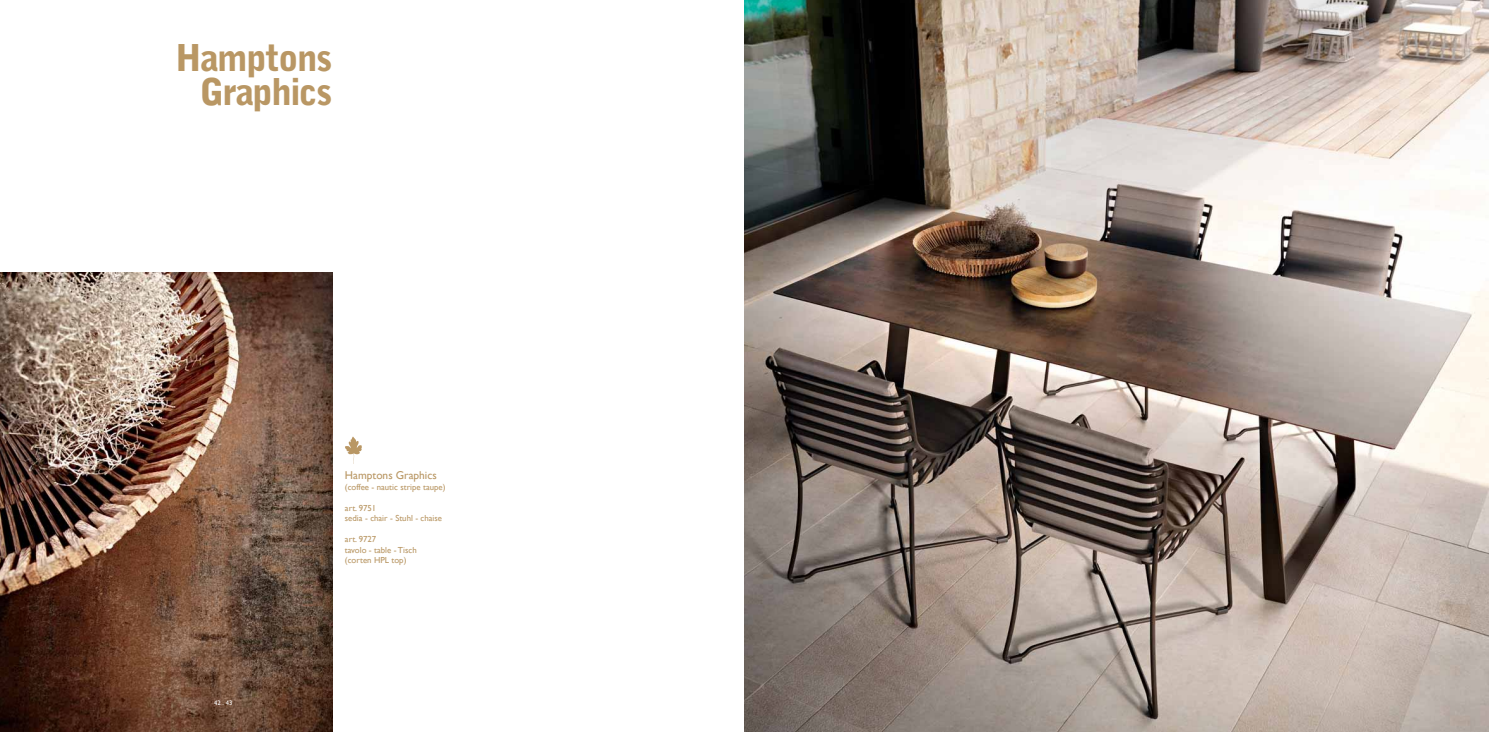
<style>
.page{position:relative;width:1489px;height:732px;background:#fff}
.page>*{position:absolute;margin:0;border:0;box-sizing:border-box;transform-origin:0 0}
.t1{font:900 36.75px/34.1px "Bell Gothic Std";letter-spacing:-.04em;color:#b99764;text-align:right}
.t2{font:11.38px "Gill Sans";color:#b99764}
.t3{font:8.75px/10.5px "Gill Sans";color:#b99764}
.t4{font:6.56px "Gill Sans";color:#fff}
</style>
<div class="page">
<img style="left:744px;top:0;width:744px;height:732px">
<img style="left:0;top:273px;width:332px;height:459px">
<svg style="left:345px;top:436px;width:17px;height:28px"></svg>
<h1 class="t1" style="left:175px;top:41px;width:159px">Hamptons<br>Graphics</h1>
<p class="t4" style="left:214px;top:698px;width:20px">42 . 43</p>
<h2 class="t2" style="left:345px;top:469px;width:93px">Hamptons Graphics</h2>
<p class="t3" style="left:345px;top:481px;width:102px">(coffee - nautic stripe taupe)</p>
<p class="t3" style="left:345px;top:502px;width:99px">art. 9751<br>sedia - chair - Stuhl - chaise</p>
<p class="t3" style="left:345px;top:534px;width:73px">art. 9727<br>tavolo - table - Tisch (corten HPL top)</p>
</div>
